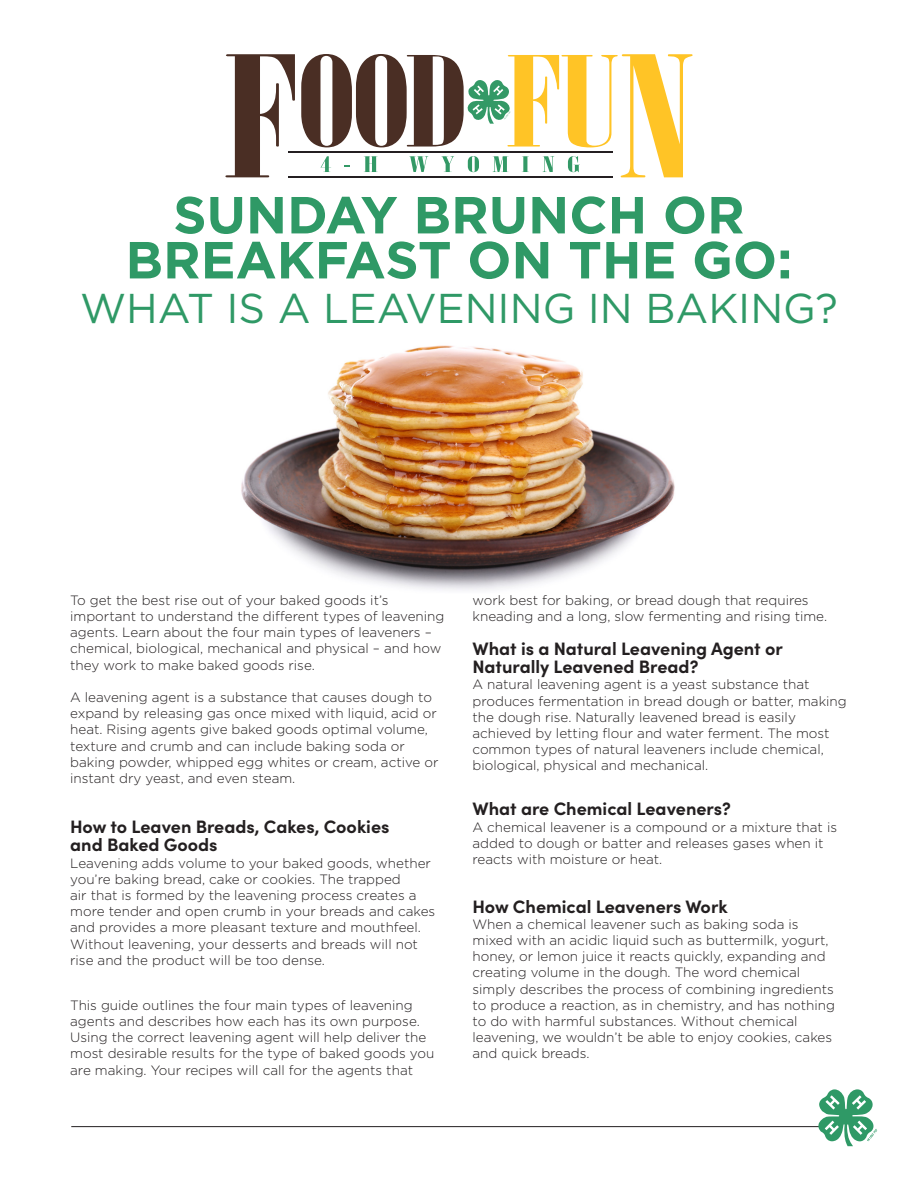
<style>
.page{position:relative;width:918px;height:1188px;background:#fff}
.page>*{position:absolute;margin:0;border:0;box-sizing:border-box;transform-origin:0 0}
.t1{font:700 52.05px/45px "Gotham";color:#2f9966;text-align:center}
.t2{font:41.7px "Gotham";color:#2f9966}
.t3{font:700 18px/18px "Sofia Pro";color:#231f20}
.t4{font:300 13.5px/16.2px "Gotham";color:#231f20}
</style>
<div class="page">
<hr style="left:71px;top:1126px;width:752px;height:1px;background:#231f20">
<svg style="left:818px;top:1089px;width:59px;height:57px"></svg>
<img style="left:241px;top:345px;width:434px;height:245px">
<svg style="left:225px;top:54px;width:70px;height:123px"></svg>
<hr style="left:288px;top:151px;width:324px;height:1px;background:#241f21">
<hr style="left:288px;top:176px;width:324px;height:1px;background:#241f21">
<svg style="left:301px;top:54px;width:392px;height:123px"></svg>
<p class="t1" style="left:125px;top:192px;width:669px">SUNDAY BRUNCH OR<br>BREAKFAST ON THE GO:</p>
<p class="t2" style="left:80px;top:282px;width:759px">WHAT IS A LEAVENING IN BAKING?</p>
<p class="t4" style="left:70px;top:592px;width:376px">To get the best rise out of your baked goods it’s important to understand the different types of leavening agents. Learn about the four main types of leaveners – chemical, biological, mechanical and physical – and how they work to make baked goods rise.</p>
<p class="t4" style="left:70px;top:689px;width:370px">A leavening agent is a substance that causes dough to expand by releasing gas once mixed with liquid, acid or heat. Rising agents give baked goods optimal volume, texture and crumb and can include baking soda or baking powder, whipped egg whites or cream, active or instant dry yeast, and even steam.</p>
<p class="t3" style="left:70px;top:817px;width:321px">How to Leaven Breads, Cakes, Cookies and Baked Goods</p>
<p class="t4" style="left:70px;top:854px;width:367px">Leavening adds volume to your baked goods, whether you’re baking bread, cake or cookies. The trapped<br>air that is formed by the leavening process creates a more tender and open crumb in your breads and cakes and provides a more pleasant texture and mouthfeel.<br>Without leavening, your desserts and breads will not rise and the product will be too dense.</p>
<p class="t4" style="left:70px;top:997px;width:366px">This guide outlines the four main types of leavening agents and describes how each has its own purpose.<br>Using the correct leavening agent will help deliver the most desirable results for the type of baked goods you are making. Your recipes will call for the agents that</p>
<p class="t4" style="left:472px;top:592px;width:356px">work best for baking, or bread dough that requires kneading and a long, slow fermenting and rising time.</p>
<p class="t3" style="left:472px;top:638px;width:312px">What is a Natural Leavening Agent or<br>Naturally Leavened Bread?</p>
<p class="t4" style="left:472px;top:676px;width:376px">A natural leavening agent is a yeast substance that produces fermentation in bread dough or batter, making the dough rise. Naturally leavened bread is easily achieved by letting flour and water ferment. The most common types of natural leaveners include chemical, biological, physical and mechanical.</p>
<p class="t3" style="left:472px;top:799px;width:260px">What are Chemical Leaveners?</p>
<p class="t4" style="left:472px;top:818px;width:366px">A chemical leavener is a compound or a mixture that is added to dough or batter and releases gases when it reacts with moisture or heat.</p>
<p class="t3" style="left:472px;top:896px;width:257px">How Chemical Leaveners Work</p>
<p class="t4" style="left:472px;top:916px;width:364px">When a chemical leavener such as baking soda is mixed with an acidic liquid such as buttermilk, yogurt, honey, or lemon juice it reacts quickly, expanding and creating volume in the dough. The word chemical simply describes the process of combining ingredients to produce a reaction, as in chemistry, and has nothing to do with harmful substances. Without chemical leavening, we wouldn’t be able to enjoy cookies, cakes and quick breads.</p>
</div>
